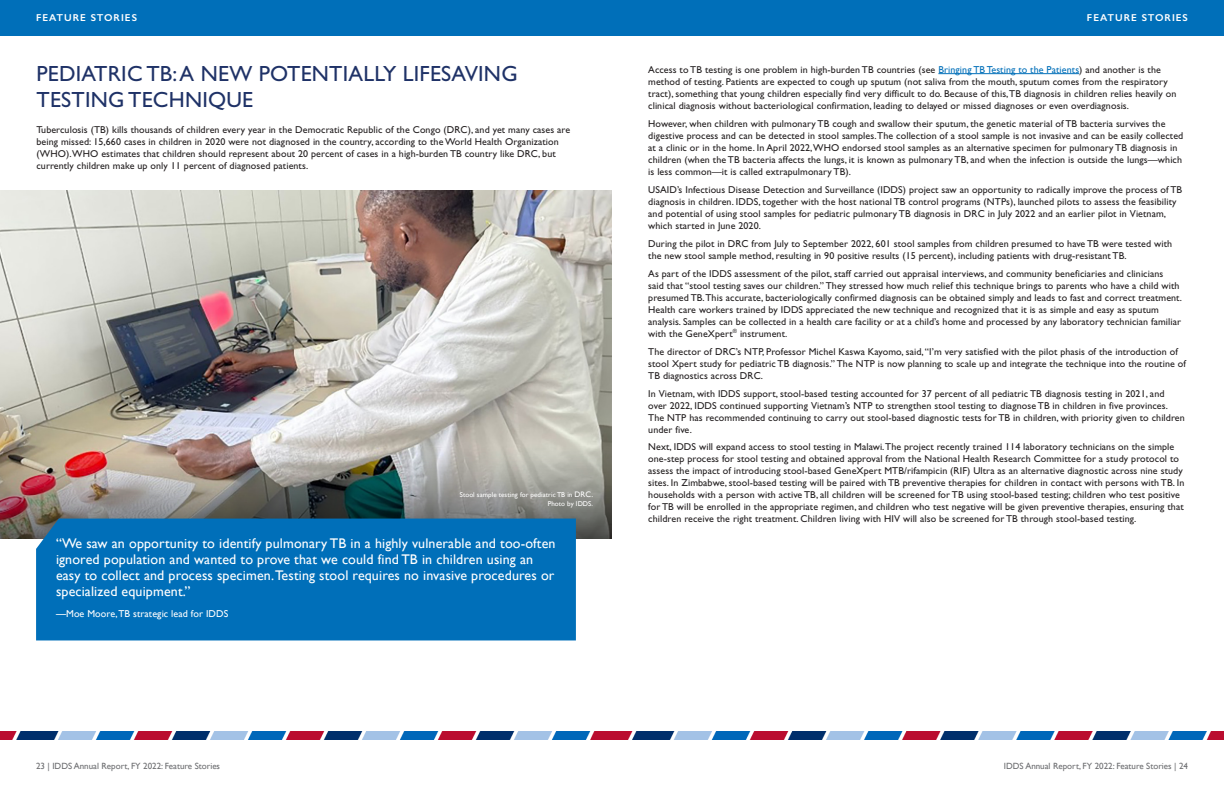
<style>
.page{position:relative;width:1224px;height:792px;background:#fff}
.page>*{position:absolute;margin:0;border:0;box-sizing:border-box;transform-origin:0 0}
.t1{font:22px/26.4px "Gill Sans Std";letter-spacing:.01em;color:#1f3267}
.t2{font:14px/16px "Gill Sans";letter-spacing:.01em;color:#fff}
.t3{font:10px/12px "Gill Sans Std";letter-spacing:.01em;color:#231f20}
.t4{font:10px "Gill Sans";letter-spacing:.01em;color:#fff}
.t5{font:600 10px "Gill Sans";letter-spacing:.1em;color:#fff}
.t6{font:9px "Gill Sans";color:#6c6d70}
.t7{font:7px/8.4px "Gill Sans";letter-spacing:.01em;color:#fff;text-align:right}
.s1{font-family:"Gill Sans"}
.s2{font-size:8px}
.s3{font-family:"Gill Sans";color:#006fb9}
</style>
<div class="page">
<div style="left:0;top:0;width:1224px;height:36px;background:#006fb9"></div>
<img style="left:0;top:731px;width:595px;height:9px">
<img style="left:595px;top:731px;width:629px;height:9px">
<img style="left:0;top:190px;width:612px;height:256px">
<img style="left:0;top:446px;width:612px;height:93px">
<div style="left:36px;top:519px;width:540px;height:121px;background:#006fb9"></div>
<hr style="left:938px;top:73px;width:141px;height:1px;background:#006fb9">
<p class="t5" style="left:36px;top:12px;width:103px">FEATURE STORIES</p>
<h2 class="t1" style="left:36px;top:61px;width:483px">PEDIATRIC TB: A NEW POTENTIALLY LIFESAVING<br>TESTING TECHNIQUE</h2>
<p class="t3" style="left:36px;top:124px;width:535px">Tuberculosis (TB) kills thousands of children every year in the Democratic Republic of the Congo (<span class="s1">DRC</span>), and yet many cases are being missed: 15,660 cases in children in 2020 were not diagnosed in the country, according to the World Health Organization (WHO). WHO estimates that children should represent about 20 percent of cases in a high-burden TB country like <span class="s1">DRC</span>, but currently children make up only 11 percent of diagnosed patients.</p>
<p class="t7" style="left:460px;top:491px;width:135px">Stool sample testing for pediatric TB in <span class="s2">DRC.<br></span>Photo by IDDS.</p>
<p class="t2" style="left:56px;top:535px;width:501px">“We saw an opportunity to identify pulmonary TB in a highly vulnerable and too-often ignored population and wanted to prove that we could find TB in children using an easy to collect and process specimen. Testing stool requires no invasive procedures or specialized equipment.”</p>
<p class="t4" style="left:56px;top:608px;width:174px">—Moe Moore, TB strategic lead for IDDS</p>
<p class="t5" style="left:1087px;top:12px;width:103px">FEATURE STORIES</p>
<p class="t3" style="left:648px;top:64px;width:530px">Access to TB testing is one problem in high-burden TB countries (see <span class="s3">Bringing TB Testing to the Patients</span>) and another is the method of testing. Patients are expected to cough up sputum (not saliva from the mouth, sputum comes from the respiratory tract), something that young children especially find very difficult to do. Because of this, TB diagnosis in children relies heavily on clinical diagnosis without bacteriological confirmation, leading to delayed or missed diagnoses or even overdiagnosis.</p>
<p class="t3" style="left:648px;top:118px;width:537px">However, when children with pulmonary TB cough and swallow their sputum, the genetic material of TB bacteria survives the digestive process and can be detected in stool samples. The collection of a stool sample is not invasive and can be easily collected at a clinic or in the home. In April 2022, WHO endorsed stool samples as an alternative specimen for pulmonary TB diagnosis in children (when the TB bacteria affects the lungs, it is known as pulmonary TB, and when the infection is outside the lungs—which is less common—it is called extrapulmonary TB).</p>
<p class="t3" style="left:648px;top:183px;width:536px">USAID’s Infectious Disease Detection and Surveillance (IDDS) project saw an opportunity to radically improve the process of TB diagnosis in children. IDDS, together with the host national TB control programs (NTPs), launched pilots to assess the feasibility and potential of using stool samples for pediatric pulmonary TB diagnosis in <span class="s1">DRC</span> in July 2022 and an earlier pilot in <span class="s1">Vietnam</span>, which started in June 2020.</p>
<p class="t3" style="left:648px;top:237px;width:525px">During the pilot in <span class="s1">DRC</span> from July to September 2022, 601 stool samples from children presumed to have TB were tested with the new stool sample method, resulting in 90 positive results (15 percent), including patients with drug-resistant TB.</p>
<p class="t3" style="left:648px;top:267px;width:535px">As part of the IDDS assessment of the pilot, staff carried out appraisal interviews, and community beneficiaries and clinicians<br>said that “stool testing saves our children.” They stressed how much relief this technique brings to parents who have a child with presumed TB. This accurate, bacteriologically confirmed diagnosis can be obtained simply and leads to fast and correct treatment.<br>Health care workers trained by IDDS appreciated the new technique and recognized that it is as simple and easy as sputum analysis. Samples can be collected in a health care facility or at a child’s home and processed by any laboratory technician familiar with the GeneXpert<sup>®</sup> instrument.</p>
<p class="t3" style="left:648px;top:345px;width:539px">The director of <span class="s1">DRC</span>’s NTP, Professor Michel Kaswa Kayomo, said, “I’m very satisfied with the pilot phasis of the introduction of stool Xpert study for pediatric TB diagnosis.” The NTP is now planning to scale up and integrate the technique into the routine of<br>TB diagnostics across <span class="s1">DRC</span>.</p>
<p class="t3" style="left:648px;top:387px;width:538px">In <span class="s1">Vietnam</span>, with IDDS support, stool-based testing accounted for 37 percent of all pediatric TB diagnosis testing in 2021, and over 2022, IDDS continued supporting <span class="s1">Vietnam’s</span> NTP to strengthen stool testing to diagnose TB in children in five provinces.<br>The NTP has recommended continuing to carry out stool-based diagnostic tests for TB in children, with priority given to children under five.</p>
<p class="t3" style="left:648px;top:441px;width:538px">Next, IDDS will expand access to stool testing in Malawi. The project recently trained 114 laboratory technicians on the simple one-step process for stool testing and obtained approval from the National Health Research Committee for a study protocol to assess the impact of introducing stool-based GeneXpert MTB/rifampicin (RIF) Ultra as an alternative diagnostic across nine study sites. In <span class="s1">Zimbabwe</span>, stool-based testing will be paired with TB preventive therapies for children in contact with persons with TB. In households with a person with active TB, all children will be screened for TB using stool-based testing; children who test positive for TB will be enrolled in the appropriate regimen, and children who test negative will be given preventive therapies, ensuring that children receive the right treatment. Children living with HIV will also be screened for TB through stool-based testing.</p>
<p class="t6" style="left:36px;top:761px;width:186px">23 | IDDS Annual Report, FY 2022: Feature Stories</p>
<p class="t6" style="left:1004px;top:761px;width:186px">IDDS Annual Report, FY 2022: Feature Stories | 24</p>
</div>
